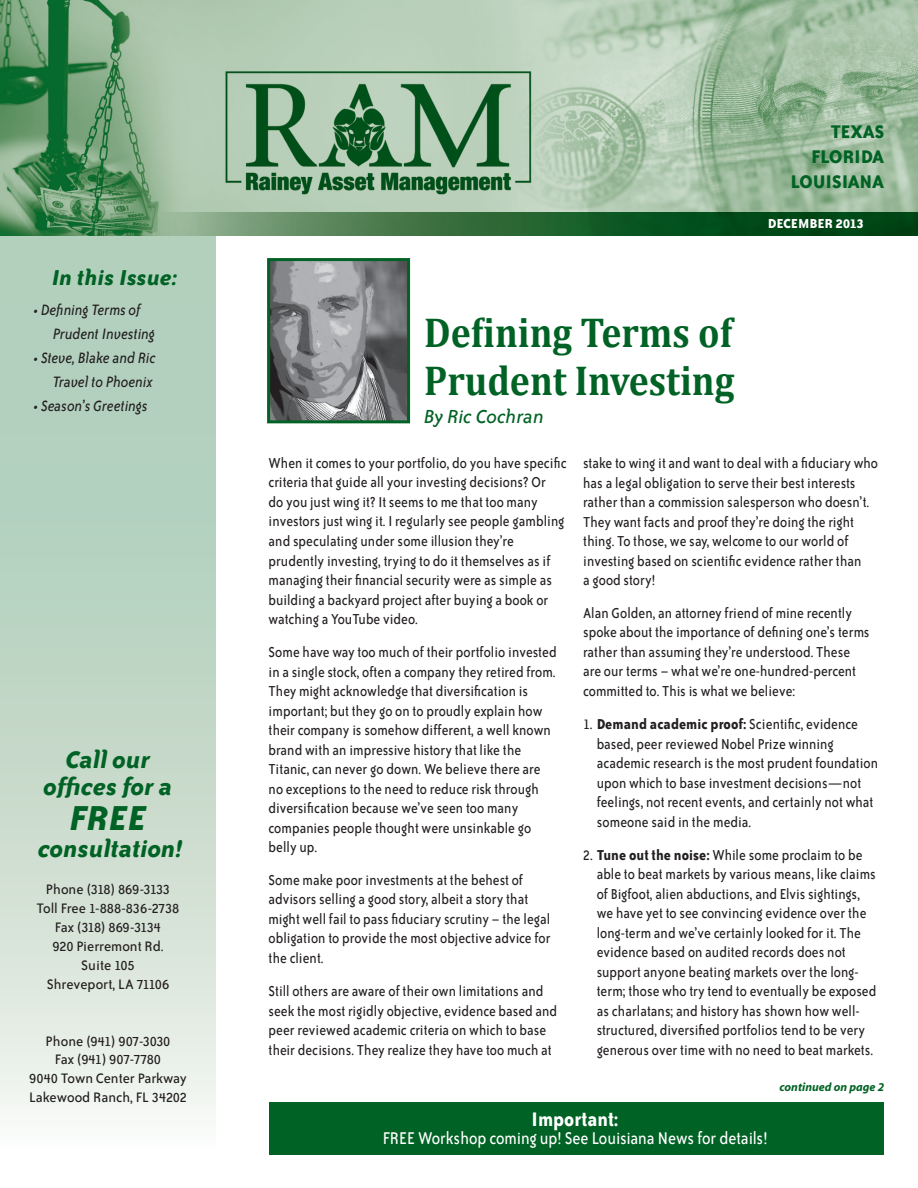
<style>
.page{position:relative;width:918px;height:1188px;background:#fff}
.page>*{position:absolute;margin:0;border:0;box-sizing:border-box;transform-origin:0 0}
.t1{font:700 42px/48px "Cambria";color:#006224;scale:.9 1}
.t2{font:italic 700 39.75px "Bailey Sans ITC";color:#006224}
.t3{font:italic 700 27.75px/27px "Bailey Sans ITC";color:#006224;text-align:center}
.t4{font:italic 700 24.75px "Bailey Sans ITC";letter-spacing:-.005em;color:#006224}
.t5{font:700 22.5px "Bailey Sans ITC";color:#fff;scale:.9 1}
.t6{font:italic 21.75px "Bailey Sans ITC";letter-spacing:.005em;color:#006224}
.t7{font:700 21px "Bailey Sans ITC";color:#006224}
.t8{font:19.5px "Bailey Sans ITC";color:#fff;scale:.9 1}
.t9{font:italic 17.25px/24px "Bailey Sans ITC";letter-spacing:.005em;color:#231f20;scale:.9 1}
.t10{font:16.5px/19.5px "Bailey Sans ITC";letter-spacing:.005em;color:#231f20;scale:.9 1}
.t11{font:15.75px/18.9px "Bailey Sans ITC";color:#231f20;text-align:center}
.t12{font:700 15px "Bailey Sans ITC";letter-spacing:-.01em;color:#fff}
.t13{font:italic 700 12px "Myriad";color:#006224}
.s1{font-weight:700}
</style>
<div class="page">
<svg style="left:0;top:236px;width:216px;height:875px;background:#c5d9ca"></svg>
<img style="left:0;top:0;width:918px;height:236px">
<svg style="left:159px;top:212px;width:759px;height:23px;background:#306b3c"></svg>
<img style="left:271px;top:262px;width:135px;height:157px">
<div style="left:267px;top:258px;width:143px;height:165px;border:3px solid #006224"></div>
<div style="left:269px;top:1103px;width:615px;height:52px;background:#006224"></div>
<img style="left:216px;top:63px;width:326px;height:149px">
<h3 class="t4" style="left:52px;top:265px;width:127px">In this Issue:</h3>
<p class="t9" style="left:53px;top:298px;width:115px;text-indent:-20px">• Defining Terms of<br>Prudent Investing</p>
<p class="t9" style="left:34px;top:346px;width:137px;text-align:right">• Steve, Blake and Ric<br>Travel to Phoenix</p>
<p class="t9" style="left:34px;top:394px;width:128px">• Season’s Greetings</p>
<h3 class="t3" style="left:44px;top:746px;width:130px">Call our offices for a</h3>
<h2 class="t2" style="left:69px;top:797px;width:79px">free</h2>
<h3 class="t3" style="left:38px;top:835px;width:146px">consultation!</h3>
<p class="t11" style="left:37px;top:880px;width:144px">Phone (318) 869-3133<br>Toll Free 1-888-836-2738<br>Fax (318) 869-3134<br>920 Pierremont Rd.<br>Suite 105<br>Shreveport, LA 71106</p>
<p class="t11" style="left:29px;top:1032px;width:159px">Phone (941) 907-3030<br>Fax (941) 907-7780<br>9040 Town Center Parkway<br>Lakewood Ranch, FL 34202</p>
<p class="t7" style="left:830px;top:120px;width:55px">Texas</p>
<p class="t7" style="left:811px;top:145px;width:43px">Florida</p>
<p class="t7" style="left:790px;top:171px;width:94px">Louisiana</p>
<p class="t12" style="left:768px;top:215px;width:98px">december 2013</p>
<h1 class="t1" style="left:424px;top:308px;width:346px">Defining Terms of<br>Prudent Investing</h1>
<h3 class="t6" style="left:424px;top:405px;width:121px">By Ric Cochran</h3>
<p class="t10" style="left:269px;top:454px;width:333px">When it comes to your portfolio, do you have specific criteria that guide all your investing decisions? Or<br>do you just wing it? It seems to me that too many investors just wing it. I regularly see people gambling and speculating under some illusion they’re prudently investing, trying to do it themselves as if managing their financial security were as simple as building a backyard project after buying a book or watching a YouTube video.</p>
<p class="t10" style="left:269px;top:643px;width:322px">Some have way too much of their portfolio invested in a single stock, often a company they retired from.<br>They might acknowledge that diversification is important; but they go on to proudly explain how their company is somehow different, a well known brand with an impressive history that like the Titanic, can never go down. We believe there are no exceptions to the need to reduce risk through diversification because we’ve seen too many companies people thought were unsinkable go belly up.</p>
<p class="t10" style="left:269px;top:871px;width:315px">Some make poor investments at the behest of advisors selling a good story, albeit a story that might well fail to pass fiduciary scrutiny – the legal obligation to provide the most objective advice for the client.</p>
<p class="t10" style="left:269px;top:982px;width:322px">Still others are aware of their own limitations and seek the most rigidly objective, evidence based and peer reviewed academic criteria on which to base their decisions. They realize they have too much at</p>
<p class="t10" style="left:583px;top:454px;width:329px">stake to wing it and want to deal with a fiduciary who has a legal obligation to serve their best interests rather than a commission salesperson who doesn’t.<br>They want facts and proof they’re doing the right thing. To those, we say, welcome to our world of investing based on scientific evidence rather than<br>a good story!</p>
<p class="t10" style="left:583px;top:604px;width:320px">Alan Golden, an attorney friend of mine recently spoke about the importance of defining one’s terms rather than assuming they’re understood. These are our terms – what we’re one-hundred-percent committed to. This is what we believe:</p>
<p class="t10" style="left:597px;top:715px;width:314px;text-indent:-13px">1. <span class="s1">Demand academic proof:</span> Scientific, evidence based, peer reviewed Nobel Prize winning academic research is the most prudent foundation upon which to base investment decisions—not feelings, not recent events, and certainly not what someone said in the media.</p>
<p class="t10" style="left:597px;top:845px;width:312px;text-indent:-13px">2. <span class="s1">Tune out the noise:</span> While some proclaim to be able to beat markets by various means, like claims of Bigfoot, alien abductions, and Elvis sightings, we have yet to see convincing evidence over the long-term and we’ve certainly looked for it. The evidence based on audited records does not support anyone beating markets over the long&shy;term; those who try tend to eventually be exposed as charlatans; and history has shown how well&shy;structured, diversified portfolios tend to be very generous over time with no need to beat markets.</p>
<p class="t13" style="left:779px;top:1080px;width:106px">continued on page 2</p>
<h3 class="t5" style="left:532px;top:1107px;width:98px">Important:</h3>
<p class="t8" style="left:383px;top:1128px;width:429px">FREE Workshop coming up! See Louisiana News for details!</p>
</div>
